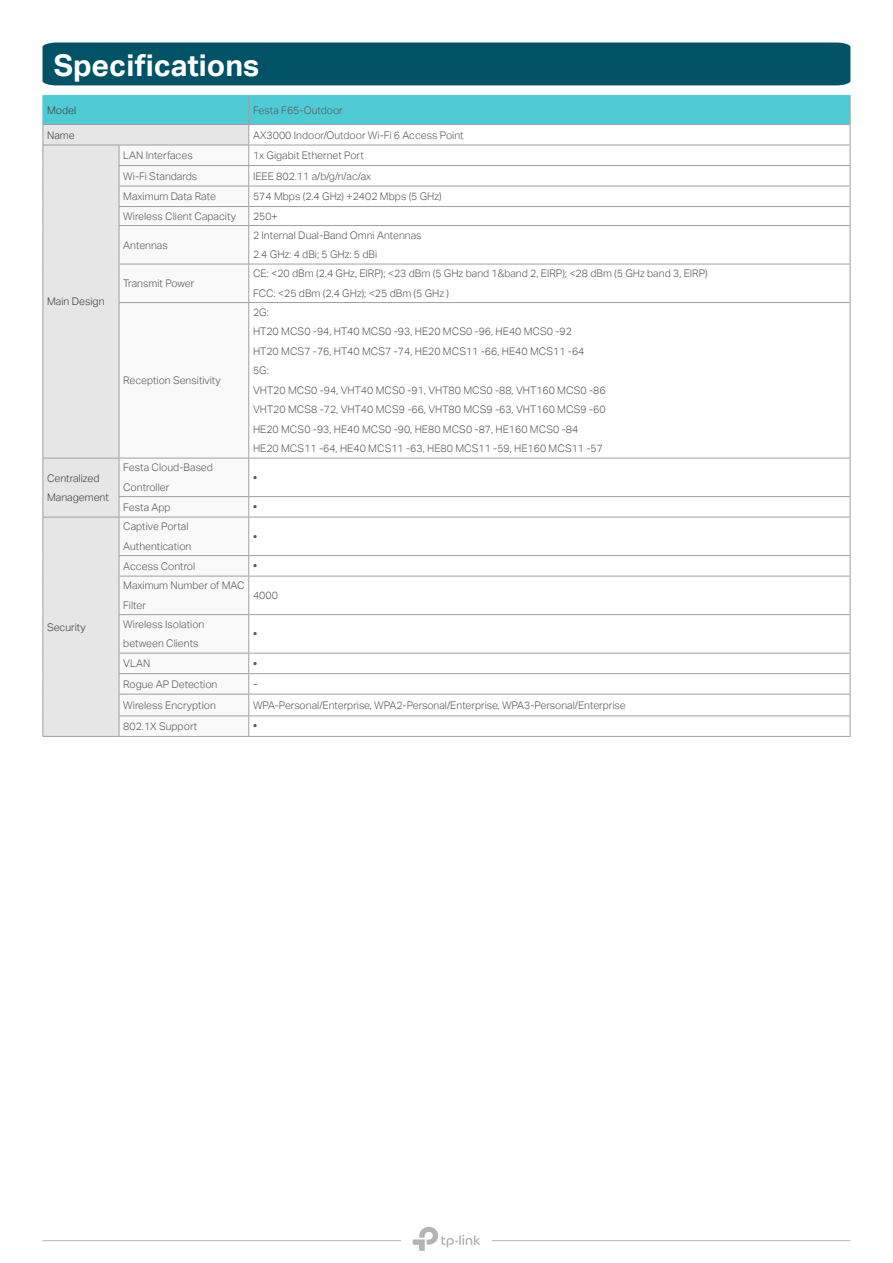
<style>
.page{position:relative;width:893px;height:1263px;background:#fff}
.page>*{position:absolute;margin:0;border:0;box-sizing:border-box;transform-origin:0 0}
.t1{font:30px "TP Link Aktiv Bold";color:#fff}
.t2{font:12px "TP Link Aktiv Light";color:#595757}
.t3{font:10.5px/19.5px "TP Link Aktiv Light";color:#595757}
.t4{font:10.5px/19.5px "TP Link Aktiv Light";color:#3f3a39}
</style>
<div class="page">
<hr style="left:43px;top:1240px;width:358px;height:1px;background:#b4b4b5">
<hr style="left:492px;top:1240px;width:358px;height:1px;background:#b4b4b5">
<svg style="left:413px;top:1227px;width:67px;height:24px"></svg>
<div style="left:44px;top:226px;width:75px;height:510px;background:#e6e6e6"></div>
<svg style="left:120px;top:263px;width:128px;height:473px"></svg>
<hr style="left:43px;top:226px;width:1px;height:38px;background:#9fa0a0">
<hr style="left:119px;top:226px;width:1px;height:38px;background:#9fa0a0">
<hr style="left:43px;top:264px;width:1px;height:39px;background:#9fa0a0">
<hr style="left:119px;top:264px;width:1px;height:38px;background:#9fa0a0">
<hr style="left:43px;top:303px;width:1px;height:155px;background:#9fa0a0">
<hr style="left:119px;top:303px;width:1px;height:155px;background:#9fa0a0">
<hr style="left:43px;top:458px;width:76px;height:1px;background:#9fa0a0">
<hr style="left:249px;top:302px;width:601px;height:1px;background:#9fa0a0">
<hr style="left:249px;top:458px;width:601px;height:1px;background:#9fa0a0">
<hr style="left:248px;top:458px;width:1px;height:38px;background:#9fa0a0">
<hr style="left:249px;top:496px;width:601px;height:1px;background:#9fa0a0">
<svg style="left:248px;top:497px;width:1px;height:20px"></svg>
<hr style="left:249px;top:517px;width:601px;height:1px;background:#9fa0a0">
<hr style="left:248px;top:517px;width:1px;height:38px;background:#9fa0a0">
<hr style="left:249px;top:555px;width:601px;height:1px;background:#9fa0a0">
<svg style="left:248px;top:556px;width:1px;height:20px"></svg>
<hr style="left:249px;top:576px;width:601px;height:1px;background:#9fa0a0">
<hr style="left:248px;top:576px;width:1px;height:38px;background:#9fa0a0">
<hr style="left:249px;top:614px;width:601px;height:1px;background:#9fa0a0">
<hr style="left:248px;top:615px;width:1px;height:38px;background:#9fa0a0">
<hr style="left:249px;top:653px;width:601px;height:1px;background:#9fa0a0">
<hr style="left:249px;top:673px;width:601px;height:1px;background:#9fa0a0">
<hr style="left:249px;top:694px;width:601px;height:1px;background:#9fa0a0">
<hr style="left:249px;top:715px;width:601px;height:1px;background:#9fa0a0">
<svg style="left:248px;top:654px;width:1px;height:82px"></svg>
<hr style="left:249px;top:736px;width:601px;height:1px;background:#9fa0a0">
<hr style="left:248px;top:226px;width:1px;height:38px;background:#9fa0a0">
<hr style="left:850px;top:226px;width:1px;height:38px;background:#9fa0a0">
<hr style="left:248px;top:264px;width:1px;height:38px;background:#9fa0a0">
<hr style="left:850px;top:264px;width:1px;height:38px;background:#9fa0a0">
<hr style="left:248px;top:303px;width:1px;height:155px;background:#9fa0a0">
<hr style="left:850px;top:303px;width:1px;height:155px;background:#9fa0a0">
<hr style="left:850px;top:458px;width:1px;height:38px;background:#9fa0a0">
<svg style="left:850px;top:497px;width:1px;height:20px"></svg>
<hr style="left:850px;top:517px;width:1px;height:38px;background:#9fa0a0">
<svg style="left:850px;top:556px;width:1px;height:20px"></svg>
<hr style="left:850px;top:576px;width:1px;height:38px;background:#9fa0a0">
<hr style="left:850px;top:615px;width:1px;height:38px;background:#9fa0a0">
<svg style="left:850px;top:653px;width:1px;height:83px"></svg>
<hr style="left:43px;top:736px;width:76px;height:1px;background:#9fa0a0">
<hr style="left:119px;top:517px;width:130px;height:1px;background:#9fa0a0">
<hr style="left:119px;top:555px;width:130px;height:1px;background:#9fa0a0">
<hr style="left:119px;top:576px;width:130px;height:1px;background:#9fa0a0">
<hr style="left:119px;top:614px;width:130px;height:1px;background:#9fa0a0">
<hr style="left:119px;top:653px;width:130px;height:1px;background:#9fa0a0">
<hr style="left:119px;top:673px;width:130px;height:1px;background:#9fa0a0">
<hr style="left:119px;top:694px;width:130px;height:1px;background:#9fa0a0">
<hr style="left:119px;top:715px;width:130px;height:1px;background:#9fa0a0">
<hr style="left:119px;top:736px;width:130px;height:1px;background:#9fa0a0">
<hr style="left:249px;top:264px;width:601px;height:1px;background:#9fa0a0">
<hr style="left:119px;top:302px;width:130px;height:1px;background:#9fa0a0">
<hr style="left:119px;top:458px;width:130px;height:1px;background:#9fa0a0">
<hr style="left:119px;top:496px;width:130px;height:1px;background:#9fa0a0">
<hr style="left:119px;top:264px;width:130px;height:1px;background:#9fa0a0">
<hr style="left:43px;top:458px;width:1px;height:39px;background:#9fa0a0">
<hr style="left:119px;top:458px;width:1px;height:38px;background:#9fa0a0">
<svg style="left:43px;top:497px;width:1px;height:20px"></svg>
<svg style="left:119px;top:497px;width:1px;height:20px"></svg>
<hr style="left:43px;top:517px;width:76px;height:1px;background:#9fa0a0">
<hr style="left:43px;top:517px;width:1px;height:39px;background:#9fa0a0">
<hr style="left:119px;top:517px;width:1px;height:38px;background:#9fa0a0">
<svg style="left:43px;top:556px;width:1px;height:20px"></svg>
<svg style="left:119px;top:556px;width:1px;height:20px"></svg>
<hr style="left:43px;top:576px;width:1px;height:39px;background:#9fa0a0">
<hr style="left:119px;top:576px;width:1px;height:38px;background:#9fa0a0">
<hr style="left:43px;top:615px;width:1px;height:38px;background:#9fa0a0">
<hr style="left:119px;top:615px;width:1px;height:38px;background:#9fa0a0">
<svg style="left:43px;top:653px;width:1px;height:83px"></svg>
<svg style="left:119px;top:653px;width:1px;height:83px"></svg>
<svg style="left:43px;top:95px;width:808px;height:131px"></svg>
<div style="left:43px;top:43px;width:807px;height:42px;background:#005267"></div>
<h1 class="t1" style="left:54px;top:48px;width:207px">Speci昀椀cations</h1>
<p class="t4" style="left:47px;top:101px;width:31px">Model</p>
<p class="t3" style="left:253px;top:101px;width:91px">Festa F65-Outdoor</p>
<p class="t4" style="left:47px;top:126px;width:29px">Name</p>
<p class="t3" style="left:253px;top:126px;width:212px">AX3000 Indoor/Outdoor Wi-Fi 6 Access Point</p>
<p class="t4" style="left:47px;top:293px;width:59px">Main Design</p>
<p class="t3" style="left:123px;top:146px;width:71px">LAN Interfaces</p>
<p class="t3" style="left:253px;top:146px;width:112px">1x Gigabit Ethernet Port</p>
<p class="t3" style="left:123px;top:167px;width:75px">Wi-Fi Standards</p>
<p class="t3" style="left:253px;top:167px;width:120px">IEEE 802.11 a/b/g/n/ac/ax</p>
<p class="t3" style="left:123px;top:187px;width:94px">Maximum Data Rate</p>
<p class="t3" style="left:253px;top:187px;width:190px">574 Mbps (2.4 GHz) +2402 Mbps (5 GHz)</p>
<p class="t3" style="left:123px;top:207px;width:114px">Wireless Client Capacity</p>
<p class="t3" style="left:253px;top:207px;width:26px">250+</p>
<p class="t3" style="left:123px;top:236px;width:46px">Antennas</p>
<p class="t3" style="left:253px;top:226px;width:170px">2 Internal Dual-Band Omni Antennas<br>2.4 GHz: 4 dBi; 5 GHz: 5 dBi</p>
<p class="t3" style="left:123px;top:274px;width:72px">Transmit Power</p>
<p class="t3" style="left:253px;top:265px;width:456px">CE: &lt;20 dBm (2.4 GHz, EIRP); &lt;23 dBm (5 GHz band 1&amp;band 2, EIRP); &lt;28 dBm (5 GHz band 3, EIRP)<br>FCC: &lt;25 dBm (2.4 GHz); &lt;25 dBm (5 GHz )</p>
<p class="t3" style="left:123px;top:371px;width:99px">Reception Sensitivity</p>
<p class="t3" style="left:253px;top:303px;width:354px">2G:<br>HT20 MCS0 -94, HT40 MCS0 -93, HE20 MCS0 -96, HE40 MCS0 -92<br>HT20 MCS7 -76, HT40 MCS7 -74, HE20 MCS11 -66, HE40 MCS11 -64<br>5G:<br>VHT20 MCS0 -94, VHT40 MCS0 -91, VHT80 MCS0 -88, VHT160 MCS0 -86<br>VHT20 MCS8 -72, VHT40 MCS9 -66, VHT80 MCS9 -63, VHT160 MCS9 -60<br>HE20 MCS0 -93, HE40 MCS0 -90, HE80 MCS0 -87, HE160 MCS0 -84<br>HE20 MCS11 -64, HE40 MCS11 -63, HE80 MCS11 -59, HE160 MCS11 -57</p>
<p class="t4" style="left:47px;top:469px;width:63px">Centralized<br>Management</p>
<p class="t3" style="left:123px;top:459px;width:91px">Festa Cloud-Based<br>Controller</p>
<p class="t2" style="left:253px;top:473px;width:6px">•</p>
<p class="t3" style="left:123px;top:498px;width:49px">Festa App</p>
<p class="t2" style="left:253px;top:502px;width:6px">•</p>
<p class="t4" style="left:47px;top:618px;width:40px">Security</p>
<p class="t3" style="left:123px;top:518px;width:70px">Captive Portal<br>Authentication</p>
<p class="t2" style="left:253px;top:532px;width:6px">•</p>
<p class="t3" style="left:123px;top:557px;width:73px">Access Control</p>
<p class="t2" style="left:253px;top:561px;width:6px">•</p>
<p class="t3" style="left:123px;top:577px;width:123px">Maximum Number of MAC<br>Filter</p>
<p class="t3" style="left:253px;top:587px;width:26px">4000</p>
<p class="t3" style="left:123px;top:615px;width:83px">Wireless Isolation between Clients</p>
<p class="t2" style="left:253px;top:629px;width:6px">•</p>
<p class="t3" style="left:123px;top:655px;width:28px">VLAN</p>
<p class="t2" style="left:253px;top:659px;width:6px">•</p>
<p class="t3" style="left:123px;top:675px;width:96px">Rogue AP Detection</p>
<p class="t2" style="left:253px;top:679px;width:6px">-</p>
<p class="t3" style="left:123px;top:696px;width:94px">Wireless Encryption</p>
<p class="t3" style="left:253px;top:696px;width:374px">WPA-Personal/Enterprise, WPA2-Personal/Enterprise, WPA3-Personal/Enterprise</p>
<p class="t3" style="left:123px;top:717px;width:75px">802.1X Support</p>
<p class="t2" style="left:253px;top:722px;width:6px">•</p>
</div>
